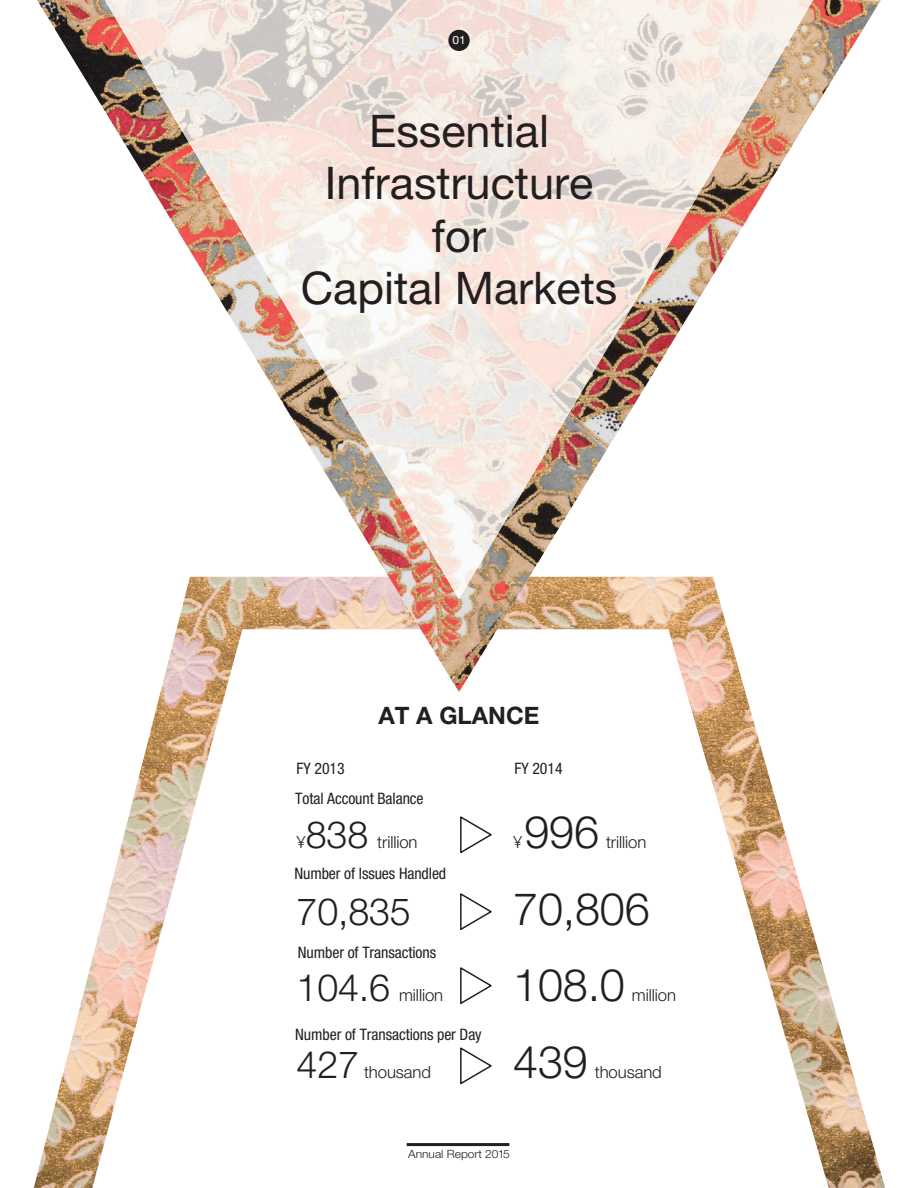
<style>
.page{position:relative;width:918px;height:1188px;background:#fff}
.page>*{position:absolute;margin:0;border:0;box-sizing:border-box;transform-origin:0 0}
.t1{font:45px/52.5px "Helvetica Neue";color:#231f20;text-align:center}
.t2{font:300 45px "Helvetica Neue";letter-spacing:-.005em;color:#231f20}
.t3{font:300 37.65px "Helvetica Neue";letter-spacing:-.005em;color:#231f20}
.t4{font:700 24px "Helvetica Neue";color:#231f20}
.t5{font:300 16.8px "Helvetica Neue";letter-spacing:-.005em;color:#231f20}
.t6{font:condensed 15.75px "Helvetica Neue";letter-spacing:-.005em;color:#231f20}
.t7{font:300 11.4px "Helvetica Neue";color:#231f20;scale:1.05 1}
.t8{font:11.4px "Helvetica Neue";color:#fff;scale:1.05 1}
</style>
<div class="page">
<img style="left:34px;top:961px;width:851px;height:227px">
<svg style="left:92px;top:692px;width:737px;height:496px"></svg>
<img style="left:37px;top:0;width:844px;height:692px">
<img style="left:105px;top:0;width:404px;height:100px">
<img style="left:509px;top:0;width:203px;height:200px">
<img style="left:712px;top:0;width:101px;height:100px">
<img style="left:163px;top:99px;width:347px;height:101px">
<img style="left:712px;top:99px;width:43px;height:72px">
<img style="left:223px;top:199px;width:472px;height:101px">
<img style="left:282px;top:299px;width:354px;height:51px">
<img style="left:311px;top:349px;width:296px;height:101px">
<img style="left:370px;top:449px;width:178px;height:101px">
<img style="left:429px;top:549px;width:60px;height:50px">
<svg style="left:459px;top:814px;width:34px;height:41px"></svg>
<svg style="left:459px;top:891px;width:34px;height:41px"></svg>
<svg style="left:459px;top:965px;width:34px;height:41px"></svg>
<svg style="left:459px;top:1046px;width:34px;height:40px"></svg>
<div style="left:448px;top:30px;width:22px;height:21px;background:#231f20;border-radius:50%"></div>
<hr style="left:407px;top:1143px;width:102px;height:3px;background:#231f20">
<p class="t8" style="left:453px;top:33px;width:14px">01</p>
<h1 class="t1" style="left:301px;top:104px;width:318px">essential<br>Infrastructure for<br>Capital Markets</h1>
<h3 class="t4" style="left:379px;top:701px;width:162px">AT A GLANCE</h3>
<p class="t6" style="left:297px;top:759px;width:50px">FY 2013</p>
<p class="t6" style="left:515px;top:759px;width:50px">FY 2014</p>
<p class="t6" style="left:295px;top:789px;width:130px">Total Account Balance</p>
<h2 class="t3" style="left:306px;top:812px;width:64px">838</h2>
<p class="t5" style="left:297px;top:832px;width:11px">¥</p>
<h1 class="t2" style="left:524px;top:805px;width:76px">996</h1>
<p class="t5" style="left:377px;top:832px;width:42px">trillion</p>
<p class="t5" style="left:513px;top:832px;width:11px">¥</p>
<p class="t6" style="left:294px;top:865px;width:153px">Number of Issues Handled</p>
<p class="t5" style="left:606px;top:832px;width:42px">trillion</p>
<h2 class="t3" style="left:297px;top:888px;width:116px">70,835</h2>
<h1 class="t2" style="left:513px;top:881px;width:138px">70,806</h1>
<p class="t6" style="left:298px;top:944px;width:140px">Number of Transactions</p>
<h2 class="t3" style="left:297px;top:965px;width:95px">104.6</h2>
<p class="t5" style="left:399px;top:985px;width:46px">million</p>
<p class="t6" style="left:295px;top:1025px;width:188px">Number of Transactions per Day</p>
<h2 class="t3" style="left:297px;top:1042px;width:64px">427</h2>
<p class="t5" style="left:364px;top:1062px;width:68px">thousand</p>
<h1 class="t2" style="left:513px;top:958px;width:113px">108.0</h1>
<p class="t5" style="left:632px;top:985px;width:46px">million</p>
<h1 class="t2" style="left:513px;top:1035px;width:76px">439</h1>
<p class="t5" style="left:595px;top:1062px;width:68px">thousand</p>
<p class="t7" style="left:408px;top:1147px;width:98px">Annual Report 2015</p>
</div>
